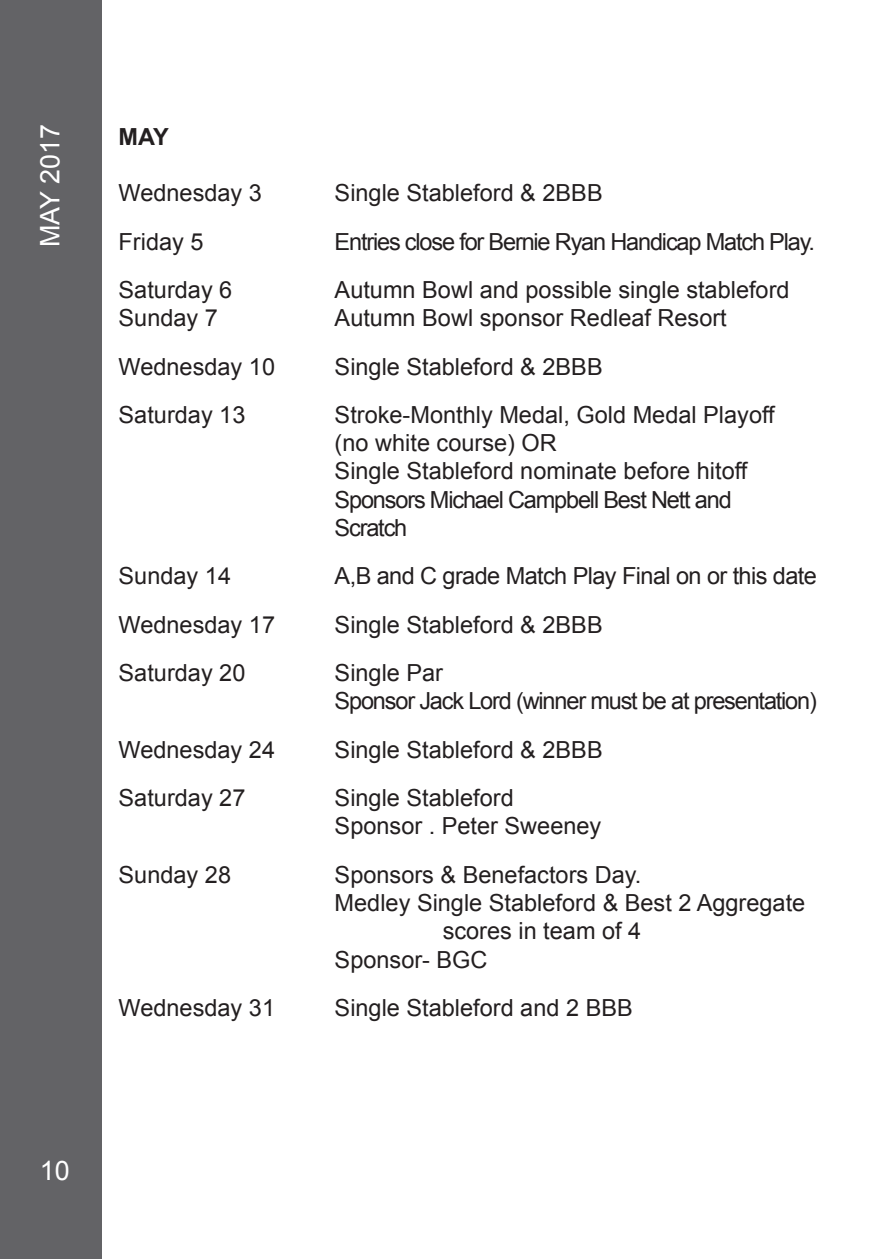
<style>
.page{position:relative;width:893px;height:1259px;background:#fff}
.page>*{position:absolute;margin:0;border:0;box-sizing:border-box;transform-origin:0 0}
.t1{font:27px "Arial";color:#fff}
.t2{font:23.4px/28.2px "Arial";color:#231f20}
.t3{font:23.4px/28.2px "Arial";letter-spacing:-.05em;color:#231f20}
.t4{font:23.4px "Arial";letter-spacing:-.025em;color:#231f20}
.t5{font:700 23.4px "Arial";color:#231f20}
</style>
<div class="page">
<div style="left:0;top:0;width:102px;height:1259px;background:#636366"></div>
<p class="t1" style="left:32px;top:247px;width:125px;rotate:-90deg">MAY 2017</p>
<p class="t5" style="left:119px;top:121px;width:52px">MAY</p>
<p class="t2" style="left:119px;top:179px;width:145px">Wednesday 3</p>
<p class="t2" style="left:335px;top:179px;width:270px">Single Stableford &amp; 2BBB</p>
<p class="t2" style="left:119px;top:227px;width:86px">Friday 5</p>
<p class="t3" style="left:335px;top:227px;width:482px">Entries close for Bernie Ryan Handicap Match Play.</p>
<p class="t2" style="left:119px;top:276px;width:115px">Saturday 6</p>
<p class="t2" style="left:335px;top:276px;width:456px">Autumn Bowl and possible single stableford</p>
<p class="t2" style="left:119px;top:304px;width:101px">Sunday 7</p>
<p class="t2" style="left:335px;top:304px;width:394px">Autumn Bowl sponsor Redleaf Resort</p>
<p class="t2" style="left:119px;top:352px;width:158px">Wednesday 10</p>
<p class="t2" style="left:335px;top:352px;width:270px">Single Stableford &amp; 2BBB</p>
<p class="t2" style="left:119px;top:401px;width:128px">Saturday 13</p>
<p class="t2" style="left:335px;top:401px;width:442px">Stroke-Monthly Medal, Gold Medal Playoff (no white course) OR</p>
<p class="t2" style="left:335px;top:457px;width:414px">Single Stableford nominate before hitoff</p>
<p class="t3" style="left:335px;top:485px;width:399px">Sponsors Michael Campbell Best Nett and<br>Scratch</p>
<p class="t2" style="left:119px;top:562px;width:114px">Sunday 14</p>
<p class="t4" style="left:335px;top:561px;width:484px">A,B and C grade Match Play Final on or this date</p>
<p class="t2" style="left:119px;top:610px;width:158px">Wednesday 17</p>
<p class="t2" style="left:335px;top:610px;width:270px">Single Stableford &amp; 2BBB</p>
<p class="t2" style="left:119px;top:659px;width:128px">Saturday 20</p>
<p class="t2" style="left:335px;top:659px;width:110px">Single Par</p>
<p class="t3" style="left:335px;top:687px;width:484px">Sponsor Jack Lord (winner must be at presentation)</p>
<p class="t2" style="left:119px;top:735px;width:158px">Wednesday 24</p>
<p class="t2" style="left:335px;top:735px;width:270px">Single Stableford &amp; 2BBB</p>
<p class="t2" style="left:119px;top:784px;width:128px">Saturday 27</p>
<p class="t2" style="left:335px;top:784px;width:181px">Single Stableford</p>
<p class="t2" style="left:335px;top:812px;width:268px">Sponsor . Peter Sweeney</p>
<p class="t2" style="left:119px;top:860px;width:114px">Sunday 28</p>
<p class="t2" style="left:335px;top:860px;width:308px">Sponsors &amp; Benefactors Day.</p>
<p class="t2" style="left:443px;top:889px;width:364px;text-indent:-108px">Medley Single Stableford &amp; Best 2 Aggregate scores in team of 4</p>
<p class="t2" style="left:335px;top:945px;width:154px">Sponsor- BGC</p>
<p class="t2" style="left:119px;top:994px;width:158px">Wednesday 31</p>
<p class="t2" style="left:335px;top:994px;width:300px">Single Stableford and 2 BBB</p>
<p class="t1" style="left:40px;top:1152px;width:31px">10</p>
</div>
